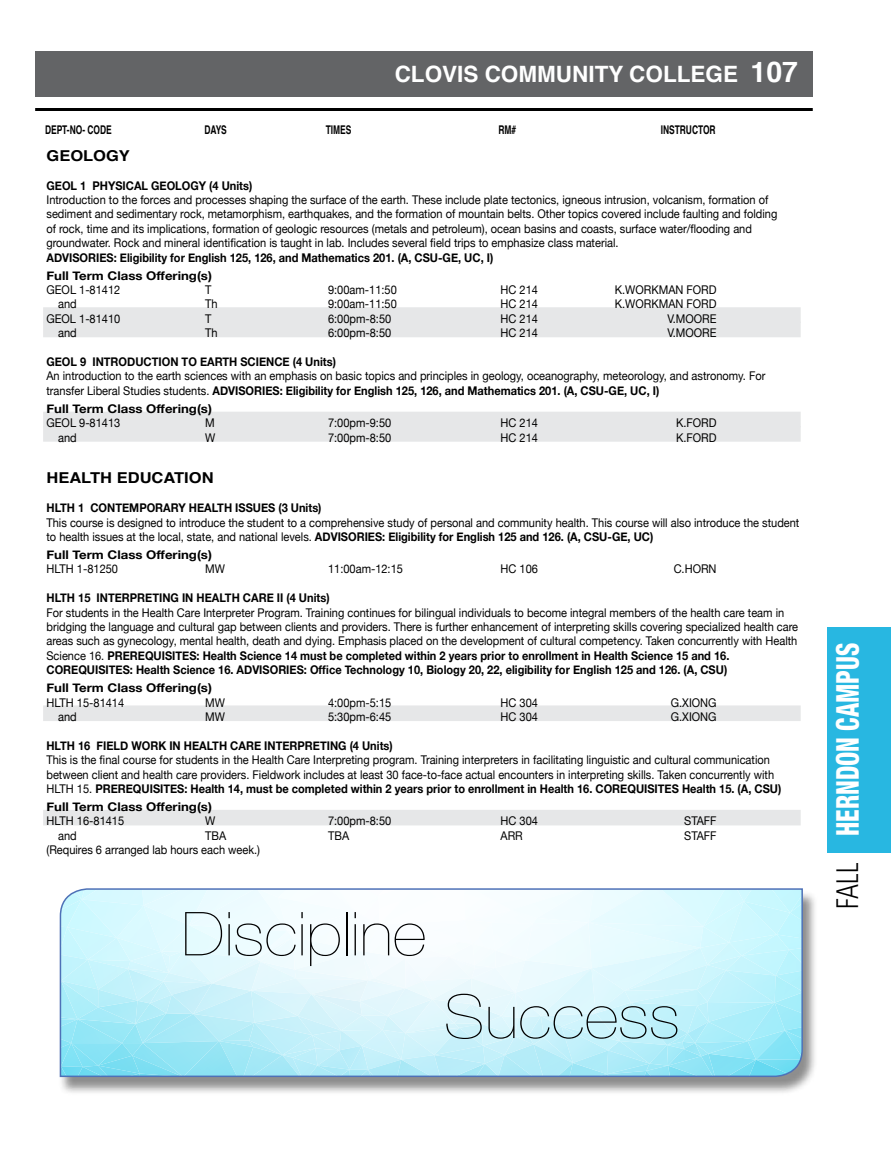
<style>
.page{position:relative;width:891px;height:1161px;background:#fff}
.page>*{position:absolute;margin:0;border:0;box-sizing:border-box;transform-origin:0 0}
.t1{font:200 60.6px "Helvetica Neue";color:#000;scale:1.1 1}
.t2{font:800 condensed 31.5px "Helvetica Neue";color:#fff;scale:.79 1}
.t3{font:300 condensed 30px "Univers";color:#000;scale:.9 1}
.t4{font:700 22.5px "Helvetica";color:#fff}
.t5{font:700 15px "Helvetica";color:#000;scale:1.1 1}
.t6{font:12px/14.4px "Helvetica Neue";color:#000;scale:.92 1}
.t7{font:700 12px/18px "Helvetica Neue";color:#000;scale:.92 1}
.t8{font:700 12px "Helvetica Neue";color:#000;scale:1.1 1}
.t9{font:700 12px "Helvetica";color:#000;scale:.7 1}
.s1{font-size:28.5px}
.s2{font-weight:700}
</style>
<div class="page">
<hr style="left:35px;top:108px;width:778px;height:3px;background:#000">
<div style="left:35px;top:51px;width:778px;height:46px;background:#636466"></div>
<div style="left:827px;top:627px;width:64px;height:226px;background:#28b7e1"></div>
<div style="left:58px;top:891px;width:760px;height:205px;background:#000;opacity:.45"></div>
<svg style="left:59px;top:888px;width:745px;height:190px"></svg>
<div style="left:43px;top:307px;width:758px;height:16px;background:#e6e7e8"></div>
<div style="left:43px;top:322px;width:758px;height:15px;background:#e6e7e8"></div>
<div style="left:43px;top:412px;width:758px;height:15px;background:#e6e7e8"></div>
<div style="left:43px;top:426px;width:758px;height:16px;background:#e6e7e8"></div>
<div style="left:43px;top:705px;width:758px;height:16px;background:#e6e7e8"></div>
<div style="left:43px;top:810px;width:758px;height:15px;background:#e6e7e8"></div>
<h3 class="t4" style="left:395px;top:56px;width:405px">CLOVIS COMMUNITY COLLEGE <span class="s1">107</span></h3>
<p class="t9" style="left:45px;top:120px;width:97px">DEPT-NO- CODE</p>
<p class="t9" style="left:204px;top:120px;width:34px">DAYS</p>
<p class="t9" style="left:326px;top:120px;width:38px">TIMES</p>
<p class="t9" style="left:498px;top:120px;width:27px">RM#</p>
<p class="t9" style="left:661px;top:120px;width:80px">INSTRUCTOR</p>
<p class="t5" style="left:46px;top:143px;width:77px">GEOLOGY</p>
<p class="t7" style="left:46px;top:176px;width:225px">GEOL 1 PHYSICAL GEOLOGY (4 Units)</p>
<p class="t6" style="left:46px;top:192px;width:796px">Introduction to the forces and processes shaping the surface of the earth. These include plate tectonics, igneous intrusion, volcanism, formation of sediment and sedimentary rock, metamorphism, earthquakes, and the formation of mountain belts. Other topics covered include faulting and folding of rock, time and its implications, formation of geologic resources (metals and petroleum), ocean basins and coasts, surface water/flooding and groundwater. Rock and mineral identification is taught in lab. Includes several field trips to emphasize class material.</p>
<p class="t7" style="left:46px;top:248px;width:487px">ADVISORIES: Eligibility for English 125, 126, and Mathematics 201. (A, CSU-GE, UC, I)<br>Full Term Class Offering(s)</p>
<p class="t6" style="left:46px;top:282px;width:82px">GEOL 1-81412</p>
<p class="t6" style="left:205px;top:282px;width:8px">T</p>
<p class="t6" style="left:328px;top:282px;width:76px">9:00am-11:50</p>
<p class="t6" style="left:501px;top:282px;width:42px">HC 214</p>
<p class="t6" style="left:615px;top:282px;width:112px">K.WORKMAN FORD</p>
<p class="t6" style="left:58px;top:297px;width:22px">and</p>
<p class="t6" style="left:205px;top:297px;width:15px">Th</p>
<p class="t6" style="left:328px;top:297px;width:76px">9:00am-11:50</p>
<p class="t6" style="left:501px;top:297px;width:42px">HC 214</p>
<p class="t6" style="left:615px;top:297px;width:112px">K.WORKMAN FORD</p>
<p class="t6" style="left:46px;top:311px;width:82px">GEOL 1-81410</p>
<p class="t6" style="left:205px;top:311px;width:8px">T</p>
<p class="t6" style="left:328px;top:311px;width:70px">6:00pm-8:50</p>
<p class="t6" style="left:501px;top:311px;width:42px">HC 214</p>
<p class="t6" style="left:668px;top:311px;width:55px">V.MOORE</p>
<p class="t6" style="left:58px;top:326px;width:22px">and</p>
<p class="t6" style="left:205px;top:326px;width:15px">Th</p>
<p class="t6" style="left:328px;top:326px;width:70px">6:00pm-8:50</p>
<p class="t6" style="left:501px;top:326px;width:42px">HC 214</p>
<p class="t6" style="left:667px;top:326px;width:55px">V.MOORE</p>
<p class="t7" style="left:46px;top:353px;width:316px">GEOL 9 INTRODUCTION TO EARTH SCIENCE (4 Units)</p>
<p class="t6" style="left:46px;top:369px;width:783px">An introduction to the earth sciences with an emphasis on basic topics and principles in geology, oceanography, meteorology, and astronomy. For transfer Liberal Studies students. <span class="s2">ADVISORIES: Eligibility for English 125, 126, and Mathematics 201. (A, CSU-GE, UC, I)</span></p>
<p class="t8" style="left:46px;top:401px;width:152px">Full Term Class Offering(s)</p>
<p class="t6" style="left:46px;top:416px;width:82px">GEOL 9-81413</p>
<p class="t6" style="left:205px;top:416px;width:12px">M</p>
<p class="t6" style="left:328px;top:416px;width:70px">7:00pm-9:50</p>
<p class="t6" style="left:501px;top:416px;width:42px">HC 214</p>
<p class="t6" style="left:676px;top:416px;width:46px">K.FORD</p>
<p class="t6" style="left:58px;top:430px;width:22px">and</p>
<p class="t6" style="left:205px;top:430px;width:13px">W</p>
<p class="t6" style="left:328px;top:430px;width:70px">7:00pm-8:50</p>
<p class="t6" style="left:501px;top:430px;width:42px">HC 214</p>
<p class="t6" style="left:676px;top:430px;width:46px">K.FORD</p>
<p class="t5" style="left:46px;top:466px;width:153px">HEALTH EDUCATION</p>
<p class="t7" style="left:46px;top:499px;width:300px">HLTH 1 CONTEMPORARY HEALTH ISSUES (3 Units)</p>
<p class="t6" style="left:46px;top:515px;width:820px">This course is designed to introduce the student to a comprehensive study of personal and community health. This course will also introduce the student to health issues at the local, state, and national levels. <span class="s2">ADVISORIES: Eligibility for English 125 and 126. (A, CSU-GE, UC)</span></p>
<p class="t8" style="left:46px;top:547px;width:152px">Full Term Class Offering(s)</p>
<p class="t6" style="left:46px;top:562px;width:79px">HLTH 1-81250</p>
<p class="t6" style="left:205px;top:562px;width:23px">MW</p>
<p class="t6" style="left:328px;top:562px;width:83px">11:00am-12:15</p>
<p class="t6" style="left:501px;top:562px;width:42px">HC 106</p>
<p class="t6" style="left:674px;top:562px;width:48px">C.HORN</p>
<p class="t7" style="left:46px;top:589px;width:309px">HLTH 15 INTERPRETING IN HEALTH CARE II (4 Units)</p>
<p class="t6" style="left:46px;top:605px;width:819px">For students in the Health Care Interpreter Program. Training continues for bilingual individuals to become integral members of the health care team in bridging the language and cultural gap between clients and providers. There is further enhancement of interpreting skills covering specialized health care areas such as gynecology, mental health, death and dying. Emphasis placed on the development of cultural competency. Taken concurrently with Health Science 16. <span class="s2">PREREQUISITES: Health Science 14 must be completed within 2 years prior to enrollment in Health Science 15 and 16.<br>COREQUISITES: Health Science 16. ADVISORIES: Office Technology 10, Biology 20, 22, eligibility for English 125 and 126. (A, CSU)</span></p>
<p class="t8" style="left:46px;top:681px;width:152px">Full Term Class Offering(s)</p>
<p class="t6" style="left:46px;top:695px;width:86px">HLTH 15-81414</p>
<p class="t6" style="left:205px;top:695px;width:23px">MW</p>
<p class="t6" style="left:328px;top:695px;width:70px">4:00pm-5:15</p>
<p class="t6" style="left:501px;top:695px;width:42px">HC 304</p>
<p class="t6" style="left:671px;top:695px;width:51px">G.XIONG</p>
<p class="t6" style="left:58px;top:709px;width:22px">and</p>
<p class="t6" style="left:205px;top:709px;width:23px">MW</p>
<p class="t6" style="left:328px;top:709px;width:70px">5:30pm-6:45</p>
<p class="t6" style="left:501px;top:709px;width:42px">HC 304</p>
<p class="t6" style="left:671px;top:709px;width:51px">G.XIONG</p>
<p class="t7" style="left:46px;top:736px;width:378px">HLTH 16 FIELD WORK IN HEALTH CARE INTERPRETING (4 Units)</p>
<p class="t6" style="left:46px;top:753px;width:800px">This is the final course for students in the Health Care Interpreting program. Training interpreters in facilitating linguistic and cultural communication between client and health care providers. Fieldwork includes at least 30 face-to-face actual encounters in interpreting skills. Taken concurrently with<br>HLTH 15. <span class="s2">PREREQUISITES: Health 14, must be completed within 2 years prior to enrollment in Health 16. COREQUISITES Health 15. (A, CSU)</span></p>
<p class="t8" style="left:46px;top:799px;width:152px">Full Term Class Offering(s)</p>
<p class="t6" style="left:46px;top:814px;width:86px">HLTH 16-81415</p>
<p class="t6" style="left:205px;top:814px;width:13px">W</p>
<p class="t6" style="left:328px;top:814px;width:70px">7:00pm-8:50</p>
<p class="t6" style="left:501px;top:814px;width:42px">HC 304</p>
<p class="t6" style="left:684px;top:814px;width:37px">STAFF</p>
<p class="t6" style="left:58px;top:828px;width:22px">and</p>
<p class="t6" style="left:205px;top:828px;width:24px">TBA</p>
<p class="t6" style="left:328px;top:828px;width:24px">TBA</p>
<p class="t6" style="left:501px;top:828px;width:26px">ARR</p>
<p class="t6" style="left:684px;top:828px;width:37px">STAFF</p>
<p class="t6" style="left:46px;top:843px;width:234px">(Requires 6 arranged lab hours each week.)</p>
<h1 class="t1" style="left:182px;top:899px;width:224px">Discipline</h1>
<h1 class="t1" style="left:444px;top:982px;width:216px">Success</h1>
<h2 class="t2" style="left:828px;top:836px;width:247px;rotate:-90deg">HERNDON CAMPUS</h2>
<h3 class="t3" style="left:829px;top:909px;width:53px;rotate:-90deg">FALL</h3>
</div>
